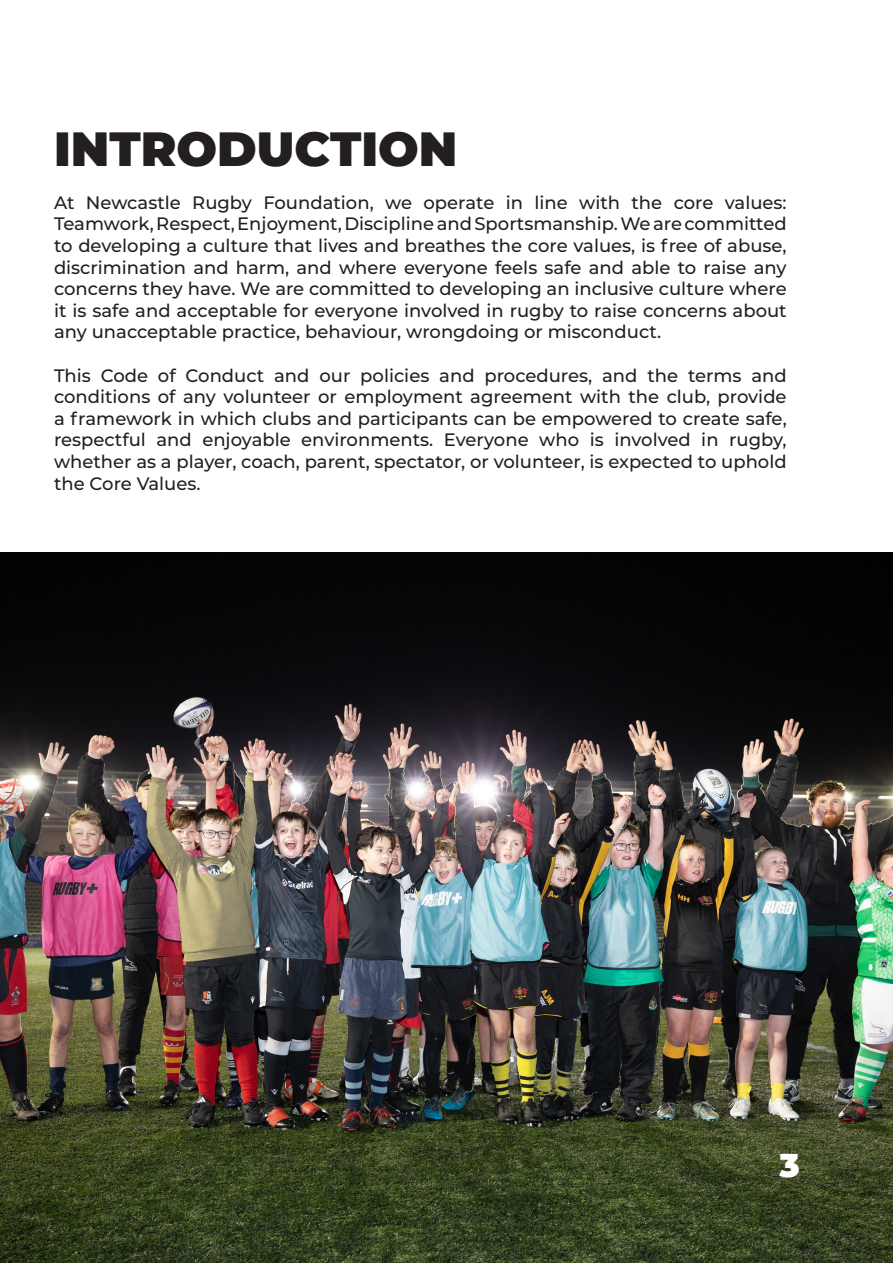
<style>
.page{position:relative;width:893px;height:1263px;background:#fff}
.page>*{position:absolute;margin:0;border:0;box-sizing:border-box;transform-origin:0 0}
.t1{font:900 48px "Montserrat";color:#231f20}
.t2{font:900 33px "Montserrat";color:#fff}
.t3{font:500 18px/21.6px "Montserrat";color:#231f20;text-align:justify}
</style>
<div class="page">
<img style="left:0;top:553px;width:893px;height:710px">
<p class="t1" style="left:54px;top:112px;width:405px">INTRODUCTION</p>
<p class="t3" style="left:54px;top:191px;width:734px">At Newcastle Rugby Foundation, we operate in line with the core values:<br>Teamwork, Respect, Enjoyment, Discipline and Sportsmanship. We are committed to developing a culture that lives and breathes the core values, is free of abuse, discrimination and harm, and where everyone feels safe and able to raise any concerns they have. We are committed to developing an inclusive culture where it is safe and acceptable for everyone involved in rugby to raise concerns about any unacceptable practice, behaviour, wrongdoing or misconduct.</p>
<p class="t3" style="left:54px;top:364px;width:734px">This Code of Conduct and our policies and procedures, and the terms and conditions of any volunteer or employment agreement with the club, provide a framework in which clubs and participants can be empowered to create safe, respectful and enjoyable environments. Everyone who is involved in rugby, whether as a player, coach, parent, spectator, or volunteer, is expected to uphold the Core Values.</p>
<p class="t2" style="left:779px;top:1141px;width:22px">3</p>
</div>
